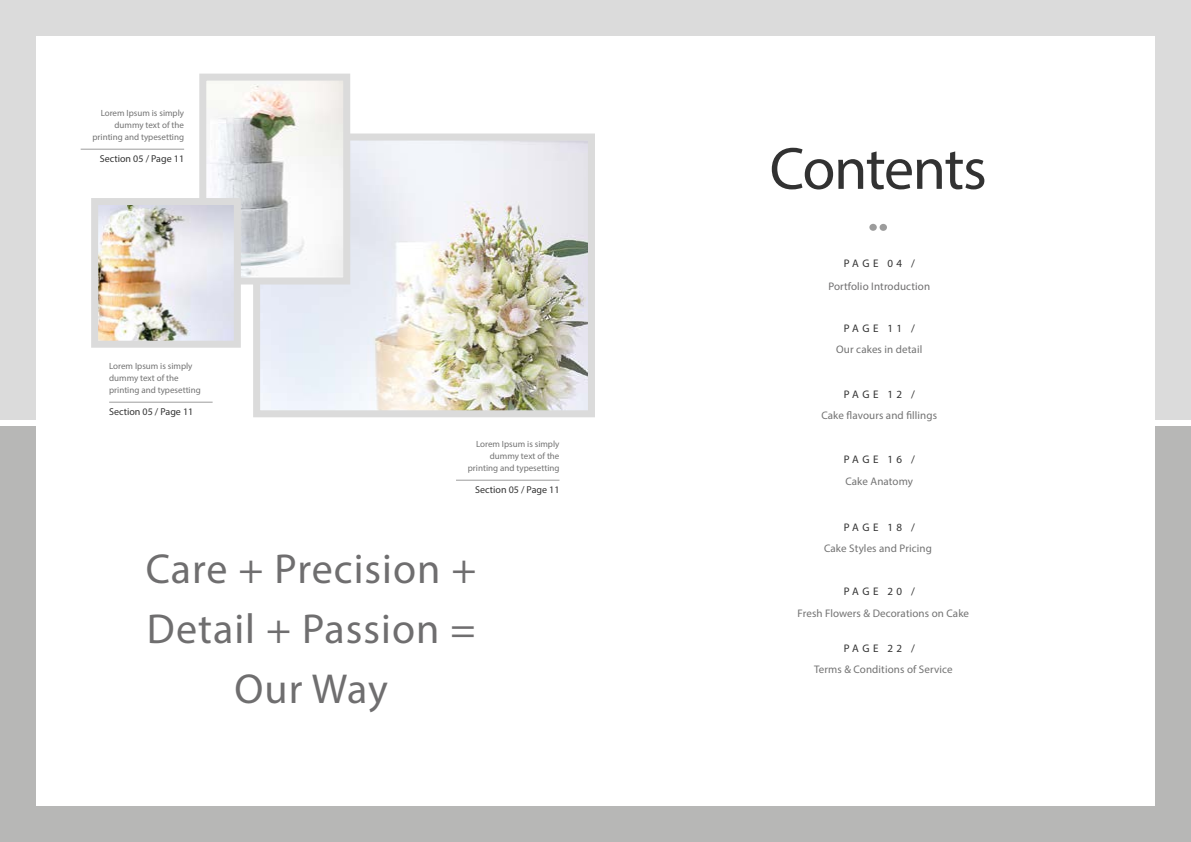
<style>
.page{position:relative;width:1191px;height:842px;background:#fff}
.page>*{position:absolute;margin:0;border:0;box-sizing:border-box;transform-origin:0 0}
.t1{font:60px "Myriad Pro";letter-spacing:-.025em;color:#323232}
.t2{font:42px/60px "Myriad Pro";letter-spacing:.025em;color:#6f6e6f;text-align:center}
.t3{font:11px "Myriad Pro";letter-spacing:.01em;color:#727272}
.t4{font:11px "Myriad Pro";letter-spacing:.3em;color:#323232}
.t5{font:11px "Myriad Pro";letter-spacing:.01em;color:#6f6e6f}
.t6{font:10px "Myriad Pro";color:#323232}
.t7{font:9px/12px "Myriad Pro";color:#727272;text-align:right}
</style>
<div class="page">
<div style="left:0;top:0;width:1191px;height:419px;background:#dbdbdb"></div>
<div style="left:0;top:427px;width:1191px;height:415px;background:#b7b7b6"></div>
<div style="left:36px;top:36px;width:1119px;height:770px;background:#fff"></div>
<img style="left:261px;top:142px;width:326px;height:267px">
<div style="left:253px;top:134px;width:342px;height:283px;border:7px solid #dbdbdb"></div>
<img style="left:207px;top:82px;width:135px;height:194px">
<div style="left:199px;top:74px;width:151px;height:210px;border:7px solid #dbdbdb"></div>
<img style="left:99px;top:206px;width:134px;height:134px">
<div style="left:91px;top:198px;width:150px;height:150px;border:7px solid #dbdbdb"></div>
<div style="left:879px;top:224px;width:8px;height:7px;background:#9c9c9c;border-radius:50%"></div>
<div style="left:869px;top:224px;width:7px;height:7px;background:#9c9c9c;border-radius:50%"></div>
<hr style="left:456px;top:480px;width:103px;height:1px;background:#9c9c9c">
<hr style="left:109px;top:402px;width:104px;height:1px;background:#9c9c9c">
<hr style="left:81px;top:149px;width:103px;height:1px;background:#9c9c9c">
<p class="t7" style="left:92px;top:106px;width:93px">Lorem Ipsum is simply dummy text of the printing and typesetting</p>
<p class="t6" style="left:100px;top:153px;width:86px">Section 05 / Page 11</p>
<p class="t7" style="left:109px;top:359px;width:93px;text-align:left">Lorem Ipsum is simply dummy text of the printing and typesetting</p>
<p class="t6" style="left:109px;top:406px;width:86px">Section 05 / Page 11</p>
<p class="t7" style="left:468px;top:437px;width:93px">Lorem Ipsum is simply dummy text of the printing and typesetting</p>
<p class="t6" style="left:475px;top:484px;width:86px">Section 05 / Page 11</p>
<h2 class="t2" style="left:146px;top:538px;width:332px">Care + Precision +<br>Detail + Passion =<br>Our Way</h2>
<h1 class="t1" style="left:769px;top:132px;width:219px">Contents</h1>
<p class="t4" style="left:844px;top:256px;width:72px">PAGE 04 /</p>
<p class="t5" style="left:828px;top:279px;width:103px">Portfolio Introduction</p>
<p class="t4" style="left:844px;top:321px;width:72px">PAGE 11 /</p>
<p class="t3" style="left:836px;top:342px;width:88px">Our cakes in detail</p>
<p class="t4" style="left:844px;top:387px;width:72px">PAGE 12 /</p>
<p class="t3" style="left:821px;top:409px;width:117px">Cake flavours and fillings</p>
<p class="t4" style="left:844px;top:452px;width:72px">PAGE 16 /</p>
<p class="t3" style="left:845px;top:475px;width:69px">Cake Anatomy</p>
<p class="t4" style="left:844px;top:520px;width:72px">PAGE 18 /</p>
<p class="t3" style="left:824px;top:542px;width:109px">Cake Styles and Pricing</p>
<p class="t4" style="left:844px;top:585px;width:72px">PAGE 20 /</p>
<p class="t3" style="left:797px;top:606px;width:173px">Fresh Flowers &amp; Decorations on Cake</p>
<p class="t4" style="left:844px;top:641px;width:72px">PAGE 22 /</p>
<p class="t3" style="left:814px;top:662px;width:140px">Terms &amp; Conditions of Service</p>
</div>
